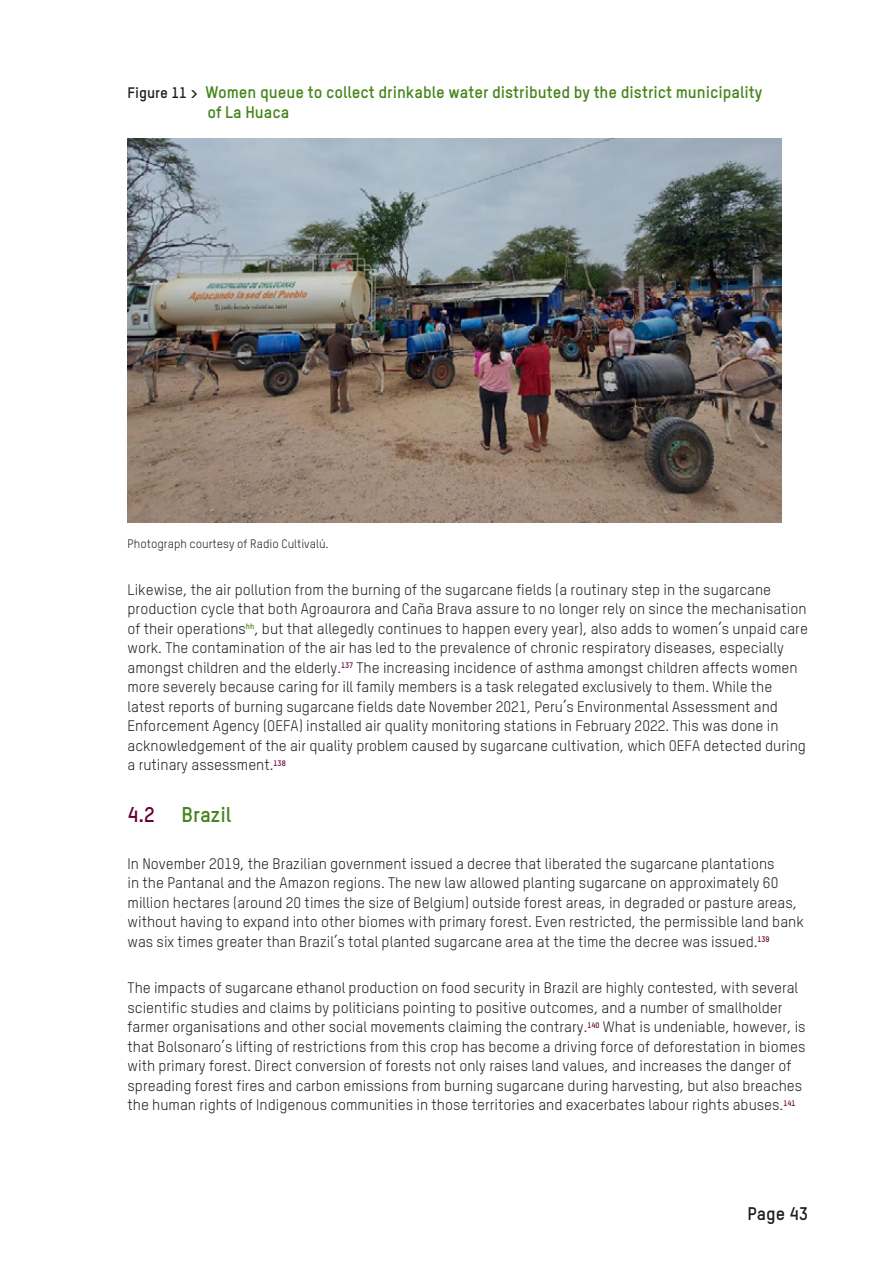
<style>
.page{position:relative;width:893px;height:1263px;background:#fff}
.page>*{position:absolute;margin:0;border:0;box-sizing:border-box;transform-origin:0 0}
.t1{font:700 21px "TSTAR";color:#44841a}
.t2{font:700 21px "TSTAR";color:#630235}
.t3{font:700 18px "TSTAR";color:#1d1d1b}
.t4{font:700 16.5px/19.8px "TSTAR";color:#44841a}
.t5{font:15px/19.5px "TSTAR";color:#1d1d1b}
.t6{font:12px "TSTAR";color:#1d1d1b}
.s1{font-size:15px;color:#1d1d1b}
</style>
<div class="page">
<img style="left:128px;top:139px;width:654px;height:383px">
<p class="t4" style="left:207px;top:82px;width:556px;text-indent:-80px"><span class="s1">Figure 11 &gt;</span> Women queue to collect drinkable water distributed by the district municipality of La Huaca</p>
<p class="t6" style="left:128px;top:537px;width:202px">Photograph courtesy of Radio Cultivalú.</p>
<p class="t5" style="left:128px;top:579px;width:682px">Likewise, the air pollution from the burning of the sugarcane fields (a routinary step in the sugarcane production cycle that both Agroaurora and Caña Brava assure to no longer rely on since the mechanisation of their operations<sup>hh</sup>, but that allegedly continues to happen every year), also adds to women’s unpaid care work. The contamination of the air has led to the prevalence of chronic respiratory diseases, especially amongst children and the elderly.<sup>137</sup> The increasing incidence of asthma amongst children affects women more severely because caring for ill family members is a task relegated exclusively to them. While the latest reports of burning sugarcane fields date November 2021, Peru’s Environmental Assessment and Enforcement Agency (OEFA) installed air quality monitoring stations in February 2022. This was done in acknowledgement of the air quality problem caused by sugarcane cultivation, which OEFA detected during a rutinary assessment.<sup>138</sup></p>
<h1 class="t2" style="left:128px;top:802px;width:29px">4.2</h1>
<h1 class="t1" style="left:182px;top:802px;width:51px">Brazil</h1>
<p class="t5" style="left:128px;top:854px;width:678px">In November 2019, the Brazilian government issued a decree that liberated the sugarcane plantations<br>in the Pantanal and the Amazon regions. The new law allowed planting sugarcane on approximately 60 million hectares (around 20 times the size of Belgium) outside forest areas, in degraded or pasture areas, without having to expand into other biomes with primary forest. Even restricted, the permissible land bank was six times greater than Brazil’s total planted sugarcane area at the time the decree was issued.<sup>139</sup></p>
<p class="t5" style="left:128px;top:978px;width:680px">The impacts of sugarcane ethanol production on food security in Brazil are highly contested, with several scientific studies and claims by politicians pointing to positive outcomes, and a number of smallholder farmer organisations and other social movements claiming the contrary.<sup>140</sup> What is undeniable, however, is that Bolsonaro’s lifting of restrictions from this crop has become a driving force of deforestation in biomes with primary forest. Direct conversion of forests not only raises land values, and increases the danger of spreading forest fires and carbon emissions from burning sugarcane during harvesting, but also breaches the human rights of Indigenous communities in those territories and exacerbates labour rights abuses.<sup>141</sup></p>
<p class="t3" style="left:747px;top:1202px;width:62px">Page 43</p>
</div>
